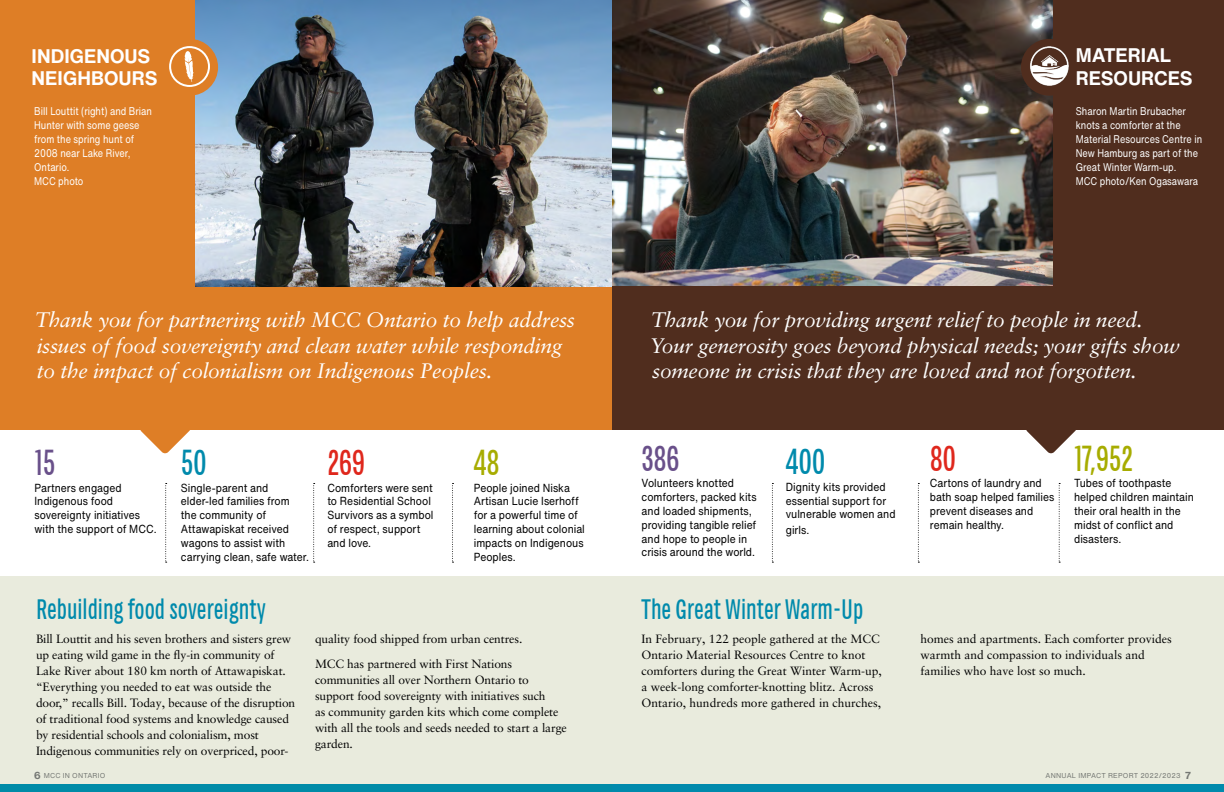
<style>
.page{position:relative;width:1224px;height:792px;background:#fff}
.page>*{position:absolute;margin:0;border:0;box-sizing:border-box;transform-origin:0 0}
.t1{font:36px "Chartwell Pies";letter-spacing:-.01em;color:#a7ac00}
.t2{font:36px "Chartwell Pies";color:#69508a}
.t3{font:36px "Chartwell Pies";color:#008aac}
.t4{font:36px "Chartwell Pies";color:#df271c}
.t5{font:28px "Chartwell Pies";color:#008aac}
.t6{font:italic 21px/25.2px "Sabon LT Pro";letter-spacing:-.015em;color:#fff}
.t7{font:700 19.4px/22.4px "Helvetica Now Text";color:#fff}
.t8{font:12px/16px "Sabon LT Pro";letter-spacing:-.01em;color:#000}
.t9{font:11.5px/13.8px "Helvetica Now Text";color:#000;scale:.9 1}
.t10{font:11px/14px "Helvetica Now Text";color:#fff;scale:.84 1}
.t11{font:7px "Helvetica Now Text";letter-spacing:.03em;color:#808285}
.s1{font-weight:700;font-size:10px}
</style>
<div class="page">
<div style="left:612px;top:0;width:612px;height:430px;background:#502d1e"></div>
<img style="left:612px;top:0;width:441px;height:286px">
<svg style="left:1026px;top:430px;width:50px;height:24px"></svg>
<svg style="left:140px;top:430px;width:50px;height:24px"></svg>
<div style="left:612px;top:576px;width:612px;height:216px;background:#e9ebdd"></div>
<svg style="left:772px;top:483px;width:1px;height:80px"></svg>
<svg style="left:918px;top:483px;width:1px;height:80px"></svg>
<svg style="left:1059px;top:483px;width:1px;height:80px"></svg>
<img style="left:1004px;top:21px;width:65px;height:93px">
<svg style="left:0;top:0;width:612px;height:430px;fill:#de7e26"></svg>
<div style="left:161px;top:39px;width:57px;height:57px;background:#de7e26;border-radius:50%"></div>
<div style="left:0;top:576px;width:612px;height:216px;background:#e9ebdd"></div>
<svg style="left:165px;top:483px;width:2px;height:80px"></svg>
<svg style="left:313px;top:483px;width:2px;height:80px"></svg>
<svg style="left:452px;top:483px;width:2px;height:80px"></svg>
<svg style="left:185px;top:52px;width:9px;height:30px"></svg>
<div style="left:169px;top:46px;width:41px;height:41px;border:2px solid #fff;border-radius:50%"></div>
<div style="left:0;top:785px;width:612px;height:7px;background:#008ba7"></div>
<div style="left:612px;top:785px;width:612px;height:7px;background:#008aac"></div>
<h3 class="t7" style="left:32px;top:44px;width:127px">INDIGENOUS<br>NEIGHBOURS</h3>
<p class="t10" style="left:34px;top:104px;width:142px">Bill Louttit (right) and Brian<br>Hunter with some geese from the spring hunt of<br>2008 near Lake River,<br>Ontario.<br>MCC photo</p>
<h3 class="t6" style="left:35px;top:307px;width:542px">Thank you for partnering with MCC Ontario to help address issues of food sovereignty and clean water while responding to the impact of colonialism on Indigenous Peoples.</h3>
<h1 class="t2" style="left:34px;top:439px;width:22px">15</h1>
<p class="t9" style="left:34px;top:480px;width:137px">Partners engaged<br>Indigenous food sovereignty initiatives with the support of MCC.</p>
<h1 class="t3" style="left:181px;top:439px;width:27px">50</h1>
<p class="t9" style="left:181px;top:480px;width:144px">Single-parent and elder-led families from<br>the community of<br>Attawapiskat received wagons to assist with carrying clean, safe water.</p>
<h1 class="t4" style="left:327px;top:439px;width:39px">269</h1>
<p class="t9" style="left:327px;top:480px;width:119px">Comforters were sent to Residential School<br>Survivors as a symbol of respect, support and love.</p>
<h1 class="t1" style="left:474px;top:439px;width:27px">48</h1>
<p class="t9" style="left:474px;top:480px;width:125px">People joined Niska<br>Artisan Lucie Iserhoff for a powerful time of learning about colonial impacts on Indigenous<br>Peoples.</p>
<h3 class="t7" style="left:1076px;top:44px;width:118px">MATERIAL<br>RESOURCES</h3>
<p class="t10" style="left:1076px;top:104px;width:152px">Sharon Martin Brubacher knots a comforter at the<br>Material Resources Centre in<br>New Hamburg as part of the<br>Great Winter Warm-up.<br>MCC photo/Ken Ogasawara</p>
<h3 class="t6" style="left:650px;top:307px;width:531px">Thank you for providing urgent relief to people in need.<br>Your generosity goes beyond physical needs; your gifts show someone in crisis that they are loved and not forgotten.</h3>
<h1 class="t2" style="left:642px;top:435px;width:40px">386</h1>
<p class="t9" style="left:642px;top:476px;width:129px">Volunteers knotted comforters, packed kits and loaded shipments, providing tangible relief and hope to people in crisis around the world.</p>
<h1 class="t3" style="left:786px;top:438px;width:41px">400</h1>
<p class="t9" style="left:786px;top:480px;width:124px">Dignity kits provided essential support for vulnerable women and</p>
<p class="t9" style="left:786px;top:523px;width:28px">girls.</p>
<h1 class="t4" style="left:930px;top:435px;width:28px">80</h1>
<p class="t9" style="left:930px;top:476px;width:140px">Cartons of laundry and bath soap helped families prevent diseases and remain healthy.</p>
<h1 class="t1" style="left:1074px;top:435px;width:60px">17,952</h1>
<p class="t9" style="left:1074px;top:476px;width:135px">Tubes of toothpaste helped children maintain their oral health in the midst of conflict and disasters.</p>
<h2 class="t5" style="left:36px;top:591px;width:231px">Rebuilding food sovereignty</h2>
<h2 class="t5" style="left:642px;top:591px;width:223px">The Great Winter Warm-Up</h2>
<p class="t8" style="left:36px;top:631px;width:261px">Bill Louttit and his seven brothers and sisters grew up eating wild game in the fly-in community of Lake River about 180 km north of Attawapiskat. “Everything you needed to eat was outside the door,” recalls Bill. Today, because of the disruption of traditional food systems and knowledge caused by residential schools and colonialism, most Indigenous communities rely on overpriced, poor-</p>
<p class="t8" style="left:315px;top:626px;width:209px;line-height:24.6px">quality food shipped from urban centres.<br>MCC has partnered with First Nations</p>
<p class="t8" style="left:315px;top:671px;width:253px">communities all over Northern Ontario to support food sovereignty with initiatives such<br>as community garden kits which come complete with all the tools and seeds needed to start a large garden.</p>
<p class="t8" style="left:642px;top:631px;width:242px">In February, 122 people gathered at the MCC Ontario Material Resources Centre to knot comforters during the Great Winter Warm-up, a week-long comforter-knotting blitz. Across Ontario, hundreds more gathered in churches,</p>
<p class="t8" style="left:921px;top:631px;width:253px">homes and apartments. Each comforter provides warmth and compassion to individuals and families who have lost so much.</p>
<p class="t11" style="left:34px;top:770px;width:73px"><span class="s1">6</span> MCC IN ONTARIO</p>
<p class="t11" style="left:1046px;top:770px;width:147px">ANNUAL IMPACT REPORT 2022/2023 <span class="s1">7</span></p>
</div>
